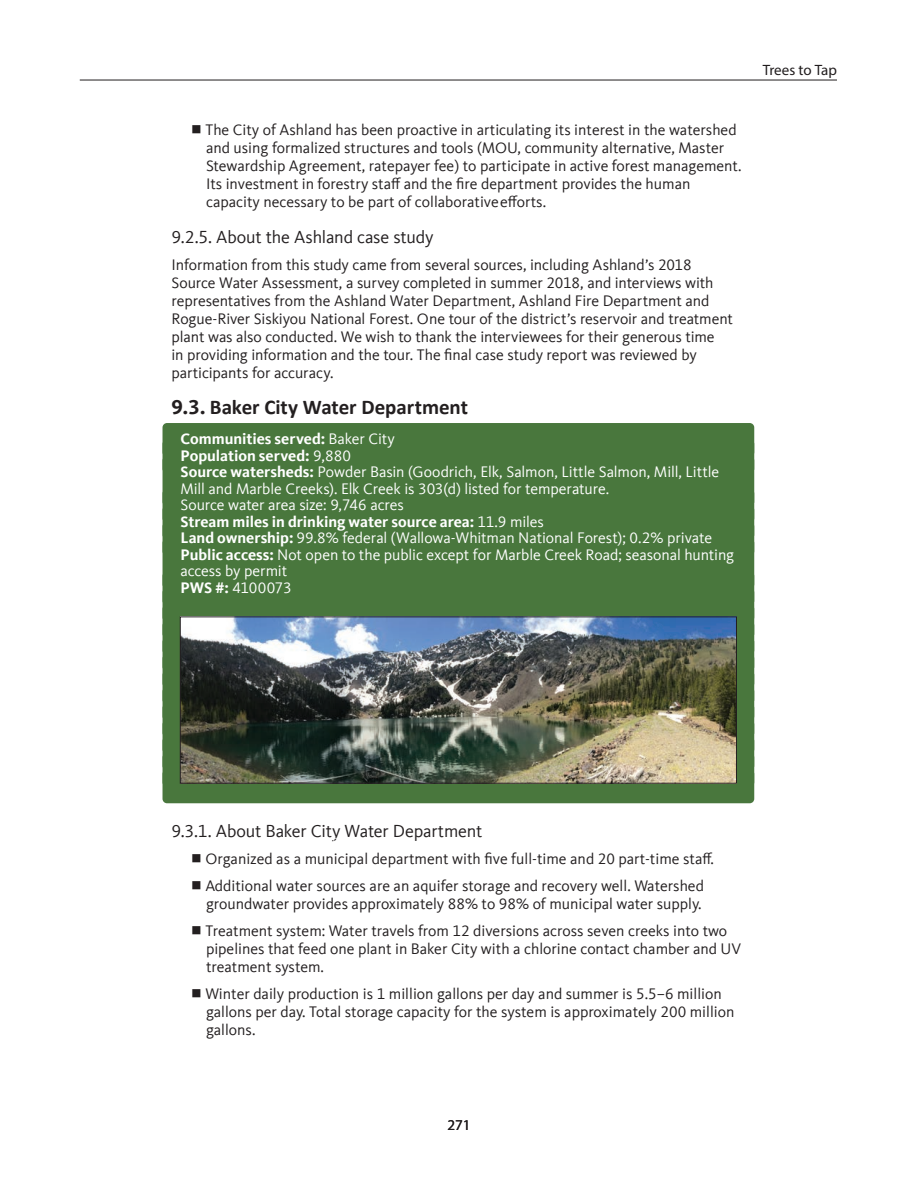
<style>
.page{position:relative;width:918px;height:1188px;background:#fff}
.page>*{position:absolute;margin:0;border:0;box-sizing:border-box;transform-origin:0 0}
.t1{font:700 21px "Calibri";letter-spacing:-.005em;color:#231f20}
.t2{font:18px "Kievit Offc";letter-spacing:-.01em;color:#231f20}
.t3{font:15.75px/18px "Kievit Offc";color:#231f20}
.t4{font:15.75px/16.5px "Kievit Offc";letter-spacing:-.005em;color:#fff}
.t5{font:15px "Myriad Pro";letter-spacing:-.005em;color:#211d1e}
.t6{font:15px "Myriad Pro";color:#231f20}
.s1{font-family:"Kievit Offc"}
.s2{font-weight:700}
</style>
<div class="page">
<hr style="left:80px;top:80px;width:757px;height:1px;background:#211d1e">
<div style="left:163px;top:423px;width:591px;height:34px;background:#49773d;border-radius:4px"></div>
<div style="left:163px;top:440px;width:591px;height:33px;background:#49773d;border-radius:4px"></div>
<div style="left:163px;top:456px;width:591px;height:50px;background:#49773d;border-radius:4px"></div>
<div style="left:163px;top:489px;width:591px;height:34px;background:#49773d;border-radius:4px"></div>
<div style="left:163px;top:506px;width:591px;height:33px;background:#49773d;border-radius:4px"></div>
<div style="left:163px;top:522px;width:591px;height:34px;background:#49773d;border-radius:4px"></div>
<div style="left:163px;top:539px;width:591px;height:50px;background:#49773d;border-radius:4px"></div>
<div style="left:163px;top:572px;width:591px;height:33px;background:#49773d;border-radius:4px"></div>
<div style="left:163px;top:588px;width:591px;height:34px;background:#49773d;border-radius:4px"></div>
<div style="left:163px;top:605px;width:591px;height:33px;background:#49773d;border-radius:4px"></div>
<div style="left:163px;top:621px;width:591px;height:34px;background:#49773d;border-radius:4px"></div>
<div style="left:163px;top:638px;width:591px;height:33px;background:#49773d;border-radius:4px"></div>
<div style="left:163px;top:654px;width:591px;height:34px;background:#49773d;border-radius:4px"></div>
<div style="left:163px;top:671px;width:591px;height:33px;background:#49773d;border-radius:4px"></div>
<div style="left:163px;top:687px;width:591px;height:34px;background:#49773d;border-radius:4px"></div>
<div style="left:163px;top:704px;width:591px;height:33px;background:#49773d;border-radius:4px"></div>
<div style="left:163px;top:720px;width:591px;height:34px;background:#49773d;border-radius:4px"></div>
<div style="left:163px;top:737px;width:591px;height:33px;background:#49773d;border-radius:4px"></div>
<div style="left:163px;top:753px;width:591px;height:34px;background:#49773d;border-radius:4px"></div>
<div style="left:163px;top:770px;width:591px;height:33px;background:#49773d;border-radius:4px"></div>
<img style="left:182px;top:618px;width:553px;height:164px">
<div style="left:180px;top:616px;width:557px;height:168px;border:1px solid #231f20"></div>
<p class="t3" style="left:206px;top:121px;width:538px">The City of Ashland has been proactive in articulating its interest in the watershed and using formalized structures and tools (MOU, community alternative, Master Stewardship Agreement, ratepayer fee) to participate in active forest management.<br>Its investment in forestry staff and the fire department provides the human capacity necessary to be part of collaborative efforts.</p>
<p class="t2" style="left:172px;top:227px;width:264px">9.2.5. About the Ashland case study</p>
<p class="t3" style="left:172px;top:256px;width:563px">Information from this study came from several sources, including Ashland’s 2018<br>Source Water Assessment, a survey completed in summer 2018, and interviews with representatives from the Ashland Water Department, Ashland Fire Department and Rogue-River Siskiyou National Forest. One tour of the district’s reservoir and treatment plant was also conducted. We wish to thank the interviewees for their generous time<br>in providing information and the tour. The final case study report was reviewed by participants for accuracy.</p>
<h1 class="t1" style="left:172px;top:392px;width:298px"><span class="s1">9.3.</span> Baker City Water Department</h1>
<p class="t4" style="left:181px;top:431px;width:555px"><span class="s2">Communities served:</span> Baker City<br><span class="s2">Population served:</span> 9,880<br><span class="s2">Source watersheds:</span> Powder Basin (Goodrich, Elk, Salmon, Little Salmon, Mill, Little Mill and Marble Creeks). Elk Creek is 303(d) listed for temperature.<br>Source water area size: 9,746 acres<br><span class="s2">Stream miles in drinking water source area:</span> 11.9 miles<br><span class="s2">Land ownership:</span> 99.8% federal (Wallowa-Whitman National Forest); 0.2% private <span class="s2">Public access:</span> Not open to the public except for Marble Creek Road; seasonal hunting access by permit<br><span class="s2">PWS #:</span> 4100073</p>
<p class="t5" style="left:763px;top:61px;width:76px">Trees to Tap</p>
<p class="t2" style="left:172px;top:821px;width:312px">9.3.1. About Baker City Water Department</p>
<p class="t3" style="left:206px;top:845px;width:510px;line-height:27px">Organized as a municipal department with five full-time and 20 part-time staff.<br>Additional water sources are an aquifer storage and recovery well. Watershed</p>
<p class="t3" style="left:206px;top:890px;width:523px;line-height:27px">groundwater provides approximately 88% to 98% of municipal water supply.<br>Treatment system: Water travels from 12 diversions across seven creeks into two</p>
<p class="t3" style="left:206px;top:940px;width:537px">pipelines that feed one plant in Baker City with a chlorine contact chamber and UV treatment system.</p>
<p class="t3" style="left:206px;top:985px;width:531px">Winter daily production is 1 million gallons per day and summer is 5.5–6 million gallons per day. Total storage capacity for the system is approximately 200 million gallons.</p>
<p class="t6" style="left:447px;top:1116px;width:25px">271</p>
</div>
